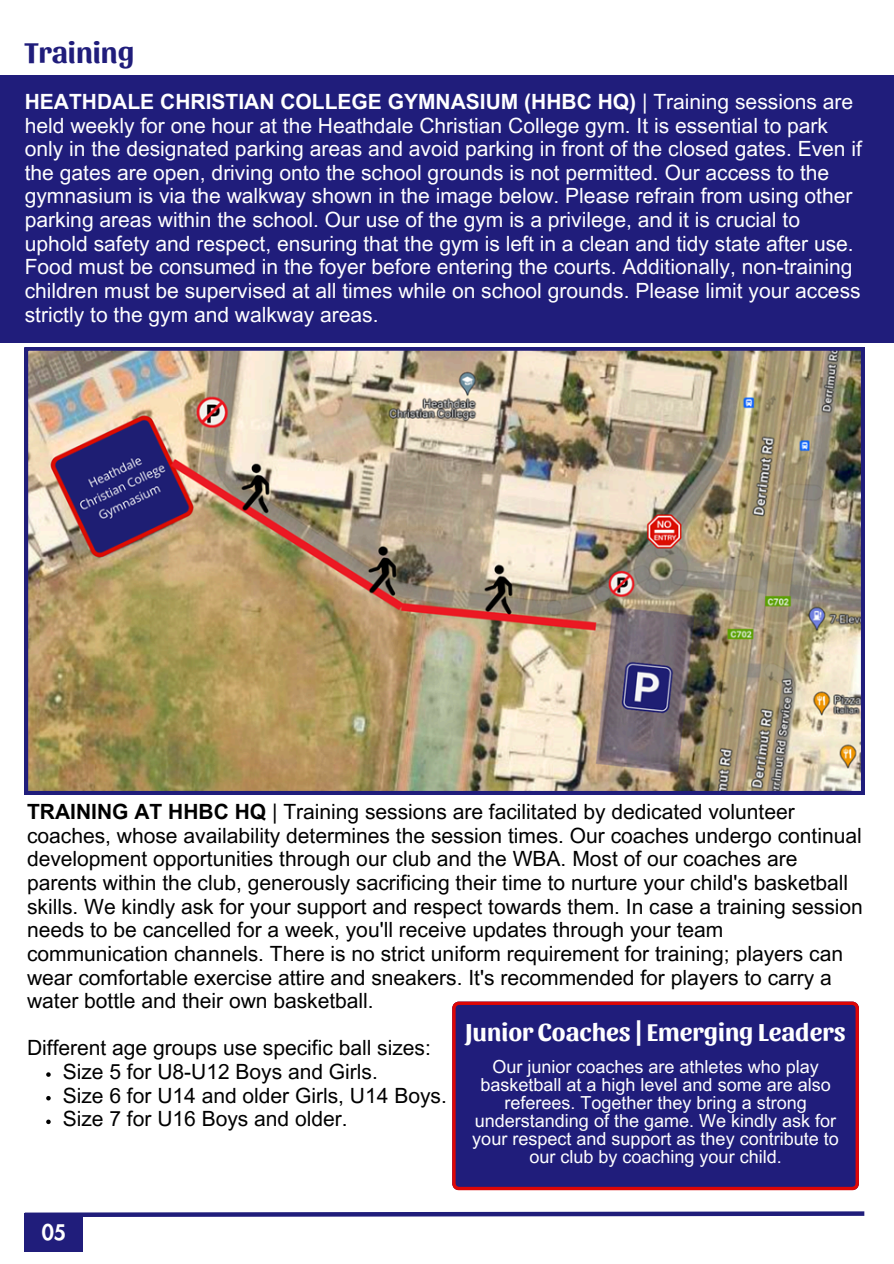
<style>
.page{position:relative;width:894px;height:1264px;background:#fff}
.page>*{position:absolute;margin:0;border:0;box-sizing:border-box;transform-origin:0 0}
.t1{font:700 30px "Sansita";color:#201d7b}
.t2{font:700 25.5px "Sansita";color:#fff}
.t3{font:21px/23.7px "Arial MT Pro";color:#000}
.t4{font:21px/23.7px "Arial MT Pro";color:#fff}
.t5{font:800 21px "Futura LT Pro";color:#fff}
.t6{font:18px/18px "Arial MT Pro";color:#fff;text-align:center}
.s1{font-weight:700}
</style>
<div class="page">
<img style="left:25px;top:347px;width:839px;height:447px">
<svg style="left:24px;top:1211px;width:841px;height:8px"></svg>
<div style="left:25px;top:1213px;width:58px;height:38px;background:#201d7b"></div>
<div style="left:0;top:75px;width:893px;height:268px;background:#201d7b"></div>
<div style="left:452px;top:1001px;width:406px;height:189px;background:#201d7b"></div>
<svg style="left:46px;top:1072px;width:5px;height:4px"></svg>
<svg style="left:46px;top:1096px;width:5px;height:4px"></svg>
<svg style="left:46px;top:1119px;width:5px;height:5px"></svg>
<p class="t1" style="left:25px;top:33px;width:111px">Training</p>
<h3 class="t4" style="left:25px;top:92px;width:838px"><span class="s1">HEATHDALE CHRISTIAN COLLEGE GYMNASIUM (HHBC HQ)</span> | Training sessions are held weekly for one hour at the Heathdale Christian College gym. It is essential to park only in the designated parking areas and avoid parking in front of the closed gates. Even if the gates are open, driving onto the school grounds is not permitted. Our access to the gymnasium is via the walkway shown in the image below. Please refrain from using other parking areas within the school. Our use of the gym is a privilege, and it is crucial to uphold safety and respect, ensuring that the gym is left in a clean and tidy state after use.<br>Food must be consumed in the foyer before entering the courts. Additionally, non-training children must be supervised at all times while on school grounds. Please limit your access strictly to the gym and walkway areas.</h3>
<p class="t3" style="left:27px;top:802px;width:837px"><span class="s1">TRAINING AT HHBC HQ</span> | Training sessions are facilitated by dedicated volunteer coaches, whose availability determines the session times. Our coaches undergo continual development opportunities through our club and the WBA. Most of our coaches are parents within the club, generously sacrificing their time to nurture your child's basketball skills. We kindly ask for your support and respect towards them. In case a training session needs to be cancelled for a week, you'll receive updates through your team communication channels. There is no strict uniform requirement for training; players can wear comfortable exercise attire and sneakers. It's recommended for players to carry a water bottle and their own basketball.</p>
<h3 class="t3" style="left:27px;top:1038px;width:405px">Different age groups use specific ball sizes:</h3>
<h3 class="t3" style="left:63px;top:1062px;width:316px">Size 5 for U8-U12 Boys and Girls.</h3>
<p class="t3" style="left:63px;top:1086px;width:385px">Size 6 for U14 and older Girls, U14 Boys.</p>
<p class="t3" style="left:63px;top:1109px;width:286px">Size 7 for U16 Boys and older.</p>
<p class="t2" style="left:465px;top:1014px;width:381px">Junior Coaches | Emerging Leaders</p>
<h2 class="t6" style="left:472px;top:1060px;width:368px">Our junior coaches are athletes who play basketball at a high level and some are also referees. Together they bring a strong understanding of the game. We kindly ask for your respect and support as they contribute to our club by coaching your child.</h2>
<h1 class="t5" style="left:42px;top:1222px;width:26px">05</h1>
</div>
